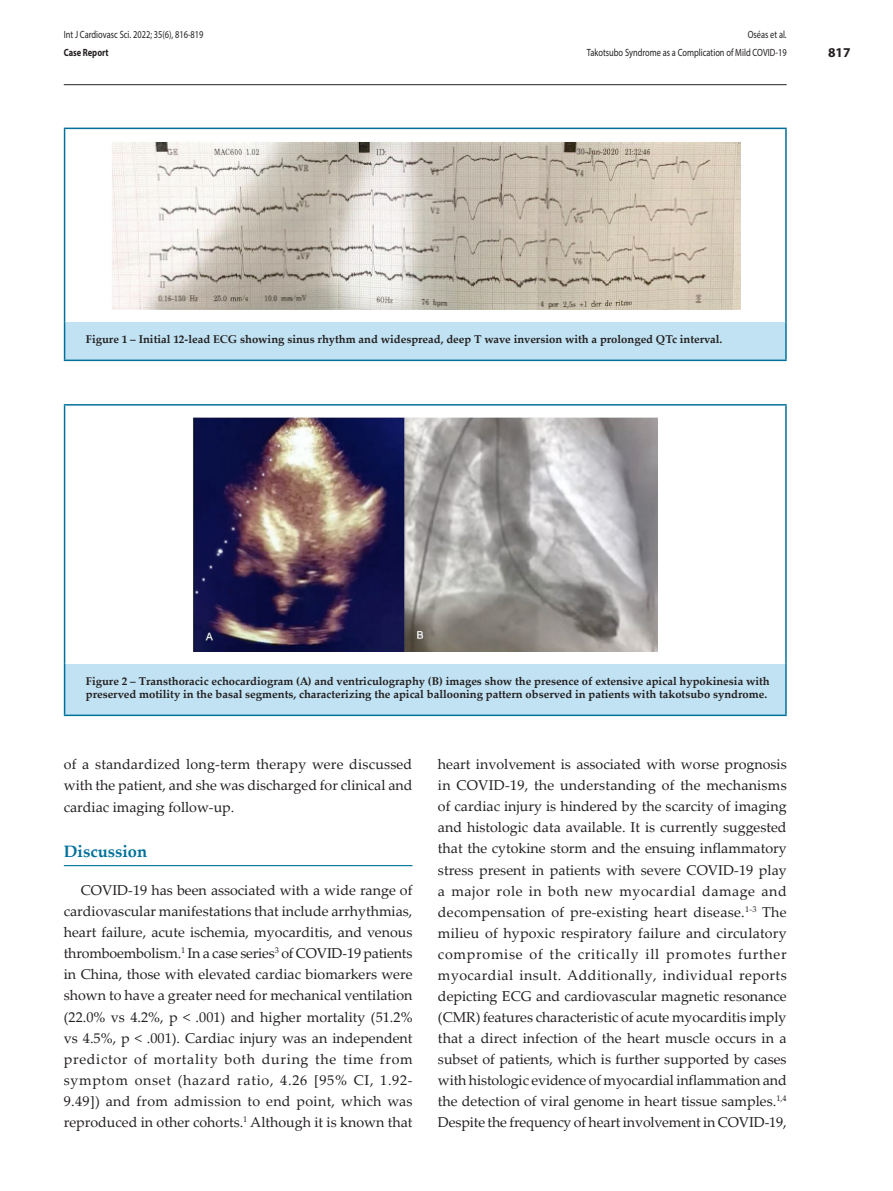
<style>
.page{position:relative;width:893px;height:1191px;background:#fff}
.page>*{position:absolute;margin:0;border:0;box-sizing:border-box;transform-origin:0 0}
._1_-_Titulo-materia{font:700 16.5px "Palatino Linotype";color:#00719a}
._4_-_Texto-Basico{font:14.25px/21px "Palatino Linotype";color:#231f20;text-align:justify}
.t1{font:700 13.5px "Myriad Pro";color:#231f20}
._4_-_Legenda{font:700 11.25px/13.5px "Palatino Linotype";color:#231f20}
.t2{font:10.5px "Myriad Pro";color:#231f20;scale:.8 1}
.t3{font:700 10.5px "Myriad Pro";color:#231f20;scale:.8 1}
</style>
<div class="page">
<hr style="left:64px;top:84px;width:723px;height:1px;background:#231f20">
<hr style="left:64px;top:865px;width:348px;height:1px;background:#00719a">
<div style="left:65px;top:322px;width:721px;height:38px;background:#c0e2f2"></div>
<hr style="left:64px;top:322px;width:1px;height:37px;background:#00719a">
<hr style="left:785px;top:322px;width:2px;height:37px;background:#00719a">
<hr style="left:64px;top:359px;width:723px;height:2px;background:#00719a">
<hr style="left:64px;top:128px;width:723px;height:1px;background:#00719a">
<hr style="left:64px;top:129px;width:1px;height:193px;background:#00719a">
<hr style="left:785px;top:129px;width:2px;height:193px;background:#00719a">
<img style="left:112px;top:141px;width:629px;height:168px">
<div style="left:65px;top:664px;width:721px;height:51px;background:#c0e2f2"></div>
<hr style="left:64px;top:664px;width:1px;height:50px;background:#00719a">
<hr style="left:785px;top:664px;width:2px;height:50px;background:#00719a">
<hr style="left:64px;top:714px;width:723px;height:2px;background:#00719a">
<hr style="left:64px;top:404px;width:723px;height:1px;background:#00719a">
<hr style="left:64px;top:405px;width:1px;height:259px;background:#00719a">
<hr style="left:785px;top:405px;width:2px;height:259px;background:#00719a">
<img style="left:193px;top:417px;width:465px;height:234px">
<p class="t2" style="left:64px;top:28px;width:176px">Int J Cardiovasc Sci. 2022; 35(6), 816-819</p>
<p class="t2" style="left:748px;top:28px;width:50px">Oséas et al.</p>
<p class="t3" style="left:64px;top:45px;width:58px">Case Report</p>
<p class="t2" style="left:587px;top:46px;width:251px">Takotsubo Syndrome as a Complication of Mild COVID-19</p>
<p class="t1" style="left:828px;top:44px;width:24px">817</p>
<p class="_4_-_Legenda" style="left:86px;top:332px;width:638px">Figure 1 – Initial 12-lead ECG showing sinus rhythm and widespread, deep T wave inversion with a prolonged QTc interval.</p>
<p class="_4_-_Legenda" style="left:86px;top:674px;width:685px">Figure 2 – Transthoracic echocardiogram (A) and ventriculography (B) images show the presence of extensive apical hypokinesia with preserved motility in the basal segments, characterizing the apical ballooning pattern observed in patients with takotsubo syndrome.</p>
<p class="_4_-_Texto-Basico" style="left:64px;top:753px;width:350px">of a standardized long-term therapy were discussed with the patient, and she was discharged for clinical and cardiac imaging follow-up.</p>
<p class="_1_-_Titulo-materia" style="left:64px;top:839px;width:85px">Discussion</p>
<p class="_4_-_Texto-Basico" style="left:64px;top:878px;width:350px;text-indent:17px">COVID-19 has been associated with a wide range of cardiovascular manifestations that include arrhythmias, heart failure, acute ischemia, myocarditis, and venous thromboembolism.<sup>1</sup> In a case series<sup>3</sup> of COVID-19 patients in China, those with elevated cardiac biomarkers were shown to have a greater need for mechanical ventilation (22.0% vs 4.2%, p &lt; .001) and higher mortality (51.2% vs 4.5%, p &lt; .001). Cardiac injury was an independent predictor of mortality both during the time from symptom onset (hazard ratio, 4.26 [95% CI, 1.92- 9.49]) and from admission to end point, which was reproduced in other cohorts.<sup>1</sup> Although it is known that</p>
<p class="_4_-_Texto-Basico" style="left:438px;top:753px;width:350px">heart involvement is associated with worse prognosis in COVID-19, the understanding of the mechanisms of cardiac injury is hindered by the scarcity of imaging and histologic data available. It is currently suggested that the cytokine storm and the ensuing inflammatory stress present in patients with severe COVID-19 play a major role in both new myocardial damage and decompensation of pre-existing heart disease.<sup>1-3</sup> The milieu of hypoxic respiratory failure and circulatory compromise of the critically ill promotes further myocardial insult. Additionally, individual reports depicting ECG and cardiovascular magnetic resonance (CMR) features characteristic of acute myocarditis imply that a direct infection of the heart muscle occurs in a subset of patients, which is further supported by cases with histologic evidence of myocardial inflammation and the detection of viral genome in heart tissue samples.<sup>1,4<br></sup>Despite the frequency of heart involvement in COVID-19,</p>
</div>
